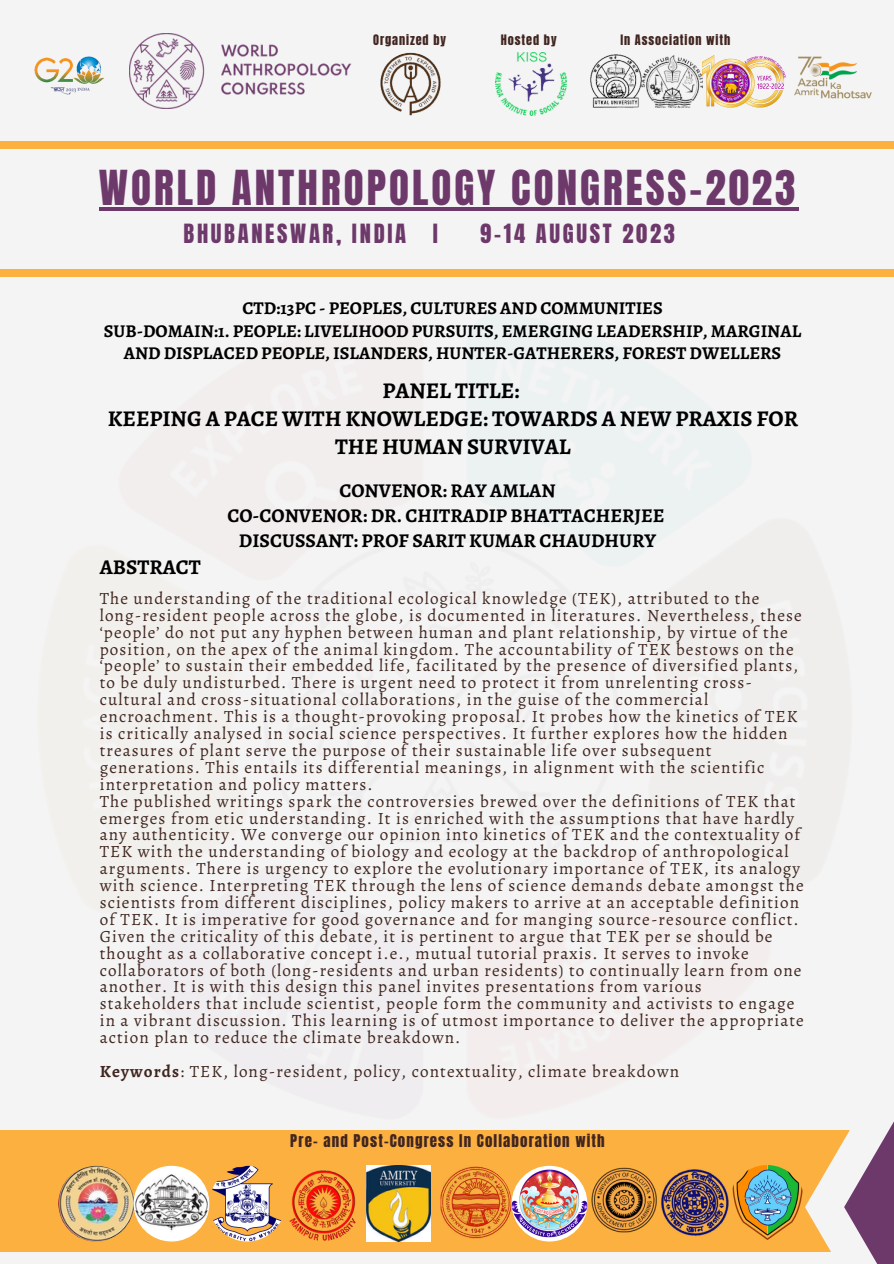
<style>
.page{position:relative;width:894px;height:1264px;background:#fff}
.page>*{position:absolute;margin:0;border:0;box-sizing:border-box;transform-origin:0 0}
.t1{font:40.95px "Anton";letter-spacing:.075em;color:#6d396b}
.t2{font:700 22.5px/28.2px "Alegreya";color:#000;text-align:center}
.t3{font:22.5px "Anton";letter-spacing:.12em;color:#6d396b}
.t4{font:700 21px "Alegreya";color:#000}
.t5{font:700 19.5px "Alegreya";color:#000}
.t6{font:700 18px/22.5px "Alegreya";color:#000;text-align:center}
.t7{font:17.1px/17px "Alegreya";letter-spacing:.065em;color:#40261f}
.t8{font:15px "Anton";letter-spacing:.075em;color:#412520}
.t9{font:12.3px "Anton";letter-spacing:.075em;color:#412520}
.s1{font-weight:700}
</style>
<div class="page">
<div style="left:0;top:0;width:893px;height:1263px;background:#f4f4f4"></div>
<div style="left:1px;top:269px;width:892px;height:8px;background:#fbb040"></div>
<div style="left:0;top:1130px;width:893px;height:120px;background:#fbb040"></div>
<svg style="left:804px;top:1142px;width:39px;height:110px;fill:#f4f4f4"></svg>
<svg style="left:843px;top:1130px;width:50px;height:133px;background:#a587a3"></svg>
<div style="left:1px;top:141px;width:892px;height:8px;background:#fbb040"></div>
<img style="left:58px;top:1165px;width:76px;height:76px;border-radius:50%">
<img style="left:134px;top:1165px;width:75px;height:76px;border-radius:50%">
<img style="left:209px;top:1165px;width:76px;height:76px;border-radius:50%">
<img style="left:285px;top:1165px;width:75px;height:76px;border-radius:50%">
<img style="left:436px;top:1165px;width:75px;height:76px;border-radius:50%">
<img style="left:511px;top:1165px;width:76px;height:76px;border-radius:50%">
<img style="left:366px;top:1165px;width:64px;height:75px">
<img style="left:575px;top:1167px;width:154px;height:69px">
<img style="left:729px;top:1164px;width:75px;height:76px;border-radius:50%">
<img style="left:590px;top:55px;width:49px;height:53px">
<img style="left:639px;top:55px;width:146px;height:53px">
<img style="left:379px;top:53px;width:63px;height:62px;border-radius:50%">
<img style="left:129px;top:34px;width:223px;height:74px">
<img style="left:785px;top:56px;width:87px;height:43px">
<img style="left:34px;top:56px;width:70px;height:39px">
<img style="left:495px;top:53px;width:71px;height:63px">
<hr style="left:99px;top:207px;width:699px;height:4px;background:#6d396b">
<p class="t9" style="left:373px;top:31px;width:74px">Organized by</p>
<p class="t9" style="left:500px;top:31px;width:57px">Hosted by</p>
<p class="t9" style="left:620px;top:31px;width:111px">In Association with</p>
<p class="t1" style="left:99px;top:158px;width:698px">WORLD ANTHROPOLOGY CONGRESS-2023</p>
<p class="t3" style="left:183px;top:218px;width:256px">BHUBANESWAR, INDIA I</p>
<p class="t3" style="left:480px;top:218px;width:196px">9-14 AUGUST 2023</p>
<p class="t6" style="left:242px;top:297px;width:422px">CTD:13PC - PEOPLES, CULTURES AND COMMUNITIES</p>
<p class="t6" style="left:104px;top:319px;width:698px">SUB-DOMAIN:1. PEOPLE: LIVELIHOOD PURSUITS, EMERGING LEADERSHIP, MARGINAL<br>AND DISPLACED PEOPLE, ISLANDERS, HUNTER-GATHERERS, FOREST DWELLERS</p>
<p class="t2" style="left:382px;top:376px;width:139px">PANEL TITLE:</p>
<p class="t2" style="left:108px;top:404px;width:691px">KEEPING A PACE WITH KNOWLEDGE: TOWARDS A NEW PRAXIS FOR<br>THE HUMAN SURVIVAL</p>
<p class="t5" style="left:339px;top:477px;width:218px">CONVENOR: RAY AMLAN</p>
<p class="t5" style="left:227px;top:502px;width:438px">CO-CONVENOR: DR. CHITRADIP BHATTACHERJEE</p>
<p class="t5" style="left:239px;top:526px;width:418px">DISCUSSANT: PROF SARIT KUMAR CHAUDHURY</p>
<p class="t4" style="left:100px;top:552px;width:102px">ABSTRACT</p>
<p class="t7" style="left:100px;top:589px;width:703px">The understanding of the traditional ecological knowledge (TEK), attributed to the long-resident people across the globe, is documented in literatures. Nevertheless, these ‘people’ do not put any hyphen between human and plant relationship, by virtue of the position, on the apex of the animal kingdom. The accountability of TEK bestows on the ‘people’ to sustain their embedded life, facilitated by the presence of diversified plants, to be duly undisturbed. There is urgent need to protect it from unrelenting cross&shy;cultural and cross-situational collaborations, in the guise of the commercial encroachment. This is a thought-provoking proposal. It probes how the kinetics of TEK is critically analysed in social science perspectives. It further explores how the hidden treasures of plant serve the purpose of their sustainable life over subsequent generations. This entails its differential meanings, in alignment with the scientific interpretation and policy matters.</p>
<p class="t7" style="left:100px;top:792px;width:705px">The published writings spark the controversies brewed over the definitions of TEK that emerges from etic understanding. It is enriched with the assumptions that have hardly any authenticity. We converge our opinion into kinetics of TEK and the contextuality of TEK with the understanding of biology and ecology at the backdrop of anthropological arguments. There is urgency to explore the evolutionary importance of TEK, its analogy with science. Interpreting TEK through the lens of science demands debate amongst the scientists from different disciplines, policy makers to arrive at an acceptable definition of TEK. It is imperative for good governance and for manging source-resource conflict.<br>Given the criticality of this debate, it is pertinent to argue that TEK per se should be thought as a collaborative concept i.e., mutual tutorial praxis. It serves to invoke collaborators of both (long-residents and urban residents) to continually learn from one another. It is with this design this panel invites presentations from various stakeholders that include scientist, people form the community and activists to engage in a vibrant discussion. This learning is of utmost importance to deliver the appropriate action plan to reduce the climate breakdown.</p>
<p class="t7" style="left:100px;top:1062px;width:580px"><span class="s1">Keywords</span>: TEK, long-resident, policy, contextuality, climate breakdown</p>
<p class="t8" style="left:290px;top:1129px;width:316px">Pre- and Post-Congress In Collaboration with</p>
</div>
